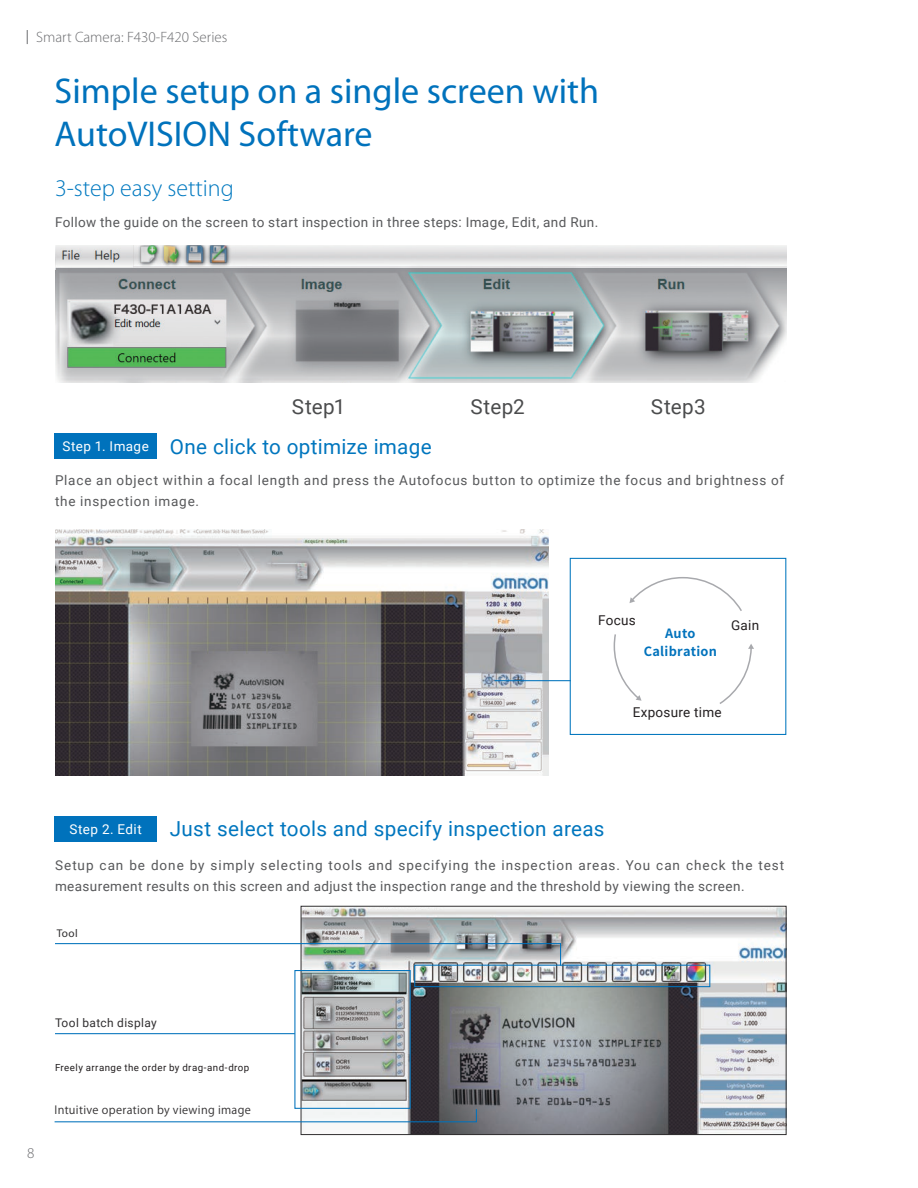
<style>
.page{position:relative;width:918px;height:1188px;background:#fff}
.page>*{position:absolute;margin:0;border:0;box-sizing:border-box;transform-origin:0 0}
.Section_Headline_Tex{font:36px/43.2px "Myriad Pro";color:#0072bc}
.Sub_Headline{font:300 24px "Myriad Pro";color:#0079c0}
.Body_8_5pt{font:20.7px "Roboto";letter-spacing:.015em;color:#0076be}
.Body_8_5pt-2{font:20.7px "Roboto";letter-spacing:.02em;color:#4b4c4d}
.t1{font:300 15px "Myriad Pro";color:#6c6d70}
.Body_8_5pt-3{font:13.5px/21px "Roboto";letter-spacing:.055em;color:#57585a}
.Body_8_5pt-4{font:13.5px "Roboto";letter-spacing:.03em;color:#57585a}
.t2{font:13.5px "Roboto";letter-spacing:.02em;color:#231f20}
.t3{font:13.5px "Roboto";letter-spacing:.03em;color:#fff}
.t4{font:700 12.75px/18px "Source Han Sans";letter-spacing:.02em;color:#0072bc;text-align:center}
.Body_8_5pt-5{font:11.85px "Roboto";letter-spacing:.035em;color:#312f30}
.Body_8_5pt-6{font:11.25px "Koz Go Pro";letter-spacing:.03em;color:#312f30}
.Body_8_5pt-7{font:11.25px "Myriad Pro";color:#312f30}
.Body_8_5pt-8{font:9.75px "Roboto";letter-spacing:.045em;color:#231f20}
</style>
<div class="page">
<img style="left:55px;top:529px;width:493px;height:247px">
<svg style="left:629px;top:577px;width:113px;height:34px"></svg>
<svg style="left:613px;top:634px;width:29px;height:67px"></svg>
<svg style="left:719px;top:644px;width:35px;height:60px"></svg>
<div style="left:570px;top:558px;width:216px;height:177px;border:1px solid #0076be"></div>
<hr style="left:495px;top:680px;width:76px;height:1px;background:#0072bc">
<img style="left:303px;top:908px;width:481px;height:225px">
<div style="left:301px;top:906px;width:485px;height:229px;border:1px solid #312f30"></div>
<hr style="left:55px;top:1033px;width:240px;height:1px;background:#0072bc">
<svg style="left:54px;top:1108px;width:423px;height:15px"></svg>
<svg style="left:55px;top:943px;width:507px;height:24px"></svg>
<div style="left:294px;top:970px;width:117px;height:139px;border:1px solid #0072bc"></div>
<div style="left:414px;top:965px;width:296px;height:22px;border:1px solid #0072bc"></div>
<img style="left:55px;top:245px;width:731px;height:137px">
<div style="left:55px;top:433px;width:102px;height:26px;background:#0072bc"></div>
<div style="left:55px;top:816px;width:102px;height:25px;background:#0072bc"></div>
<svg style="left:27px;top:30px;width:1px;height:14px"></svg>
<p class="t1" style="left:36px;top:29px;width:193px">Smart Camera: F430-F420 Series</p>
<p class="Section_Headline_Tex" style="left:55px;top:70px;width:546px">Simple setup on a single screen with<br>AutoVISION Software</p>
<p class="Sub_Headline" style="left:55px;top:175px;width:180px">3-step easy setting</p>
<p class="Body_8_5pt-4" style="left:55px;top:213px;width:545px">Follow the guide on the screen to start inspection in three steps: Image, Edit, and Run.</p>
<p class="t3" style="left:62px;top:437px;width:88px">Step 1. Image</p>
<p class="Body_8_5pt-2" style="left:292px;top:392px;width:55px">Step1</p>
<p class="Body_8_5pt-2" style="left:470px;top:392px;width:56px">Step2</p>
<p class="Body_8_5pt-2" style="left:651px;top:392px;width:57px">Step3</p>
<p class="Body_8_5pt" style="left:170px;top:432px;width:263px">One click to optimize image</p>
<p class="Body_8_5pt-3" style="left:55px;top:470px;width:731px">Place an object within a focal length and press the Autofocus button to optimize the focus and brightness of the inspection image.</p>
<p class="t2" style="left:598px;top:611px;width:39px">Focus</p>
<p class="t4" style="left:644px;top:625px;width:75px">Auto<br>Calibration</p>
<p class="t2" style="left:731px;top:616px;width:30px">Gain</p>
<p class="t2" style="left:633px;top:703px;width:90px">Exposure time</p>
<p class="t3" style="left:69px;top:820px;width:74px">Step 2. Edit</p>
<p class="Body_8_5pt" style="left:170px;top:815px;width:436px">Just select tools and specify inspection areas</p>
<p class="Body_8_5pt-3" style="left:55px;top:854px;width:731px">Setup can be done by simply selecting tools and specifying the inspection areas. You can check the test measurement results on this screen and adjust the inspection range and the threshold by viewing the screen.</p>
<p class="Body_8_5pt-7" style="left:57px;top:927px;width:23px">Tool</p>
<p class="t1" style="left:27px;top:1145px;width:9px">8</p>
<p class="Body_8_5pt-5" style="left:55px;top:1015px;width:103px">Tool batch display</p>
<p class="Body_8_5pt-8" style="left:55px;top:1060px;width:196px">Freely arrange the order by drag-and-drop</p>
<p class="Body_8_5pt-6" style="left:55px;top:1103px;width:198px">Intuitive operation by viewing image</p>
</div>
